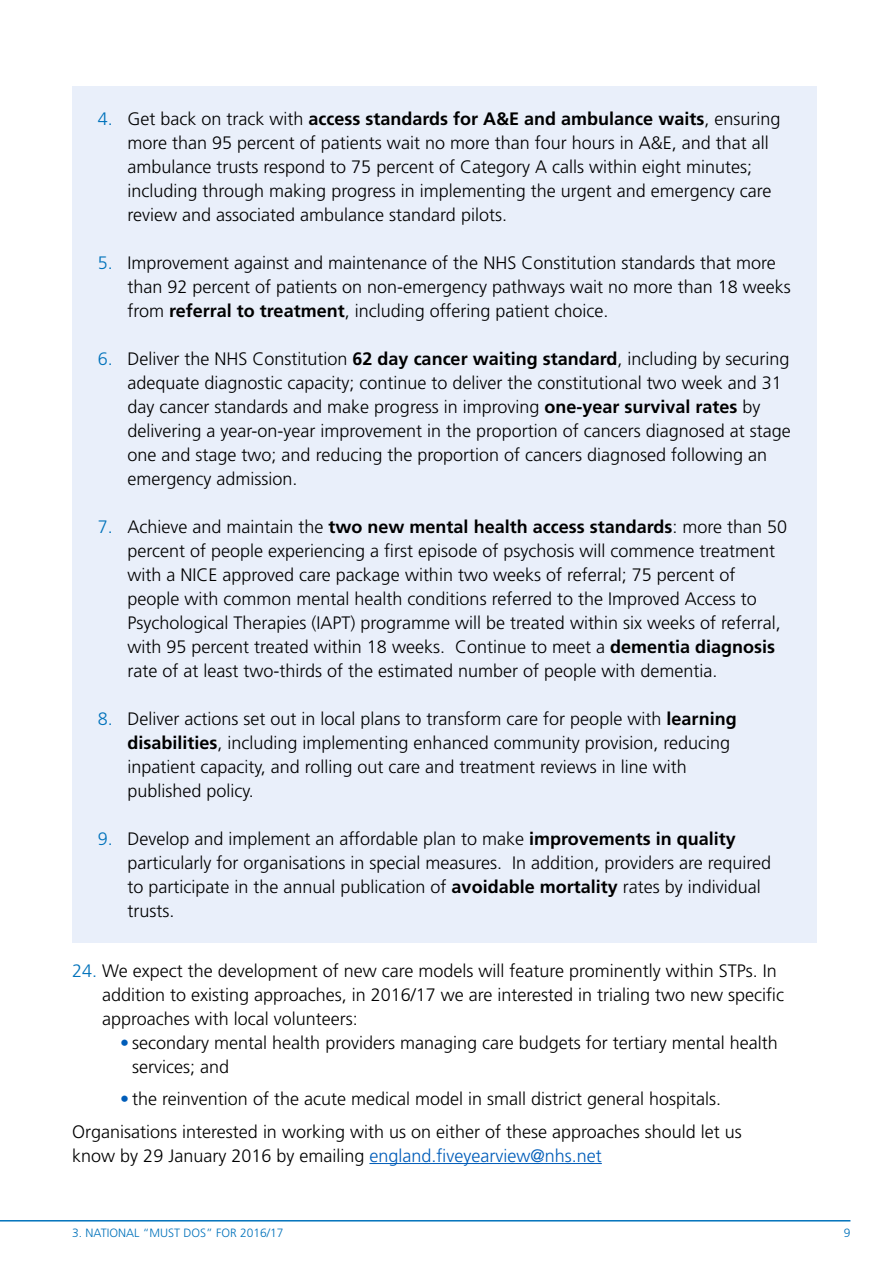
<style>
.page{position:relative;width:893px;height:1263px;background:#fff}
.page>*{position:absolute;margin:0;border:0;box-sizing:border-box;transform-origin:0 0}
.Main_doc_Body{font:300 18px/24px "Frutiger";color:#000}
.AB_Body{font:300 18px/24px "Frutiger";color:#000}
.t1{font:300 12px "Frutiger";color:#0072bb}
.s1{color:#0072bb}
.s2{font-weight:700}
.s3{color:#005db9}
</style>
<div class="page">
<hr style="left:0;top:1220px;width:850px;height:1px;background:#0072bb">
<div style="left:72px;top:86px;width:744px;height:856px;background:#e9effa"></div>
<hr style="left:369px;top:1163px;width:233px;height:1px;background:#005db9">
<p class="Main_doc_Body" style="left:128px;top:107px;width:654px;text-indent:-30px"><span class="s1">4.</span> Get back on track with <span class="s2">access standards for A&amp;E and ambulance waits</span>, ensuring more than 95 percent of patients wait no more than four hours in A&amp;E, and that all ambulance trusts respond to 75 percent of Category A calls within eight minutes; including through making progress in implementing the urgent and emergency care review and associated ambulance standard pilots.</p>
<p class="Main_doc_Body" style="left:128px;top:251px;width:665px;text-indent:-30px"><span class="s1">5.</span> Improvement against and maintenance of the NHS Constitution standards that more than 92 percent of patients on non-emergency pathways wait no more than 18 weeks from <span class="s2">referral to treatment</span>, including offering patient choice.</p>
<p class="Main_doc_Body" style="left:128px;top:347px;width:665px;text-indent:-30px"><span class="s1">6.</span> Deliver the NHS Constitution <span class="s2">62 day cancer waiting standard</span>, including by securing adequate diagnostic capacity; continue to deliver the constitutional two week and 31 day cancer standards and make progress in improving <span class="s2">one-year survival rates</span> by delivering a year-on-year improvement in the proportion of cancers diagnosed at stage one and stage two; and reducing the proportion of cancers diagnosed following an emergency admission.</p>
<p class="Main_doc_Body" style="left:128px;top:515px;width:661px;text-indent:-30px"><span class="s1">7.</span> Achieve and maintain the <span class="s2">two new mental health access standards</span>: more than 50 percent of people experiencing a first episode of psychosis will commence treatment with a NICE approved care package within two weeks of referral; 75 percent of people with common mental health conditions referred to the Improved Access to Psychological Therapies (IAPT) programme will be treated within six weeks of referral, with 95 percent treated within 18 weeks. Continue to meet a <span class="s2">dementia diagnosis </span>rate of at least two-thirds of the estimated number of people with dementia.</p>
<p class="Main_doc_Body" style="left:128px;top:707px;width:611px;text-indent:-30px"><span class="s1">8.</span> Deliver actions set out in local plans to transform care for people with <span class="s2">learning disabilities</span>, including implementing enhanced community provision, reducing inpatient capacity, and rolling out care and treatment reviews in line with published policy.</p>
<p class="Main_doc_Body" style="left:128px;top:827px;width:645px;text-indent:-30px"><span class="s1">9.</span> Develop and implement an affordable plan to make <span class="s2">improvements in quality </span>particularly for organisations in special measures. In addition, providers are required to participate in the annual publication of <span class="s2">avoidable mortality</span> rates by individual trusts.</p>
<p class="Main_doc_Body" style="left:102px;top:959px;width:684px;text-indent:-30px"><span class="s1">24.</span> We expect the development of new care models will feature prominently within STPs. In addition to existing approaches, in 2016/17 we are interested in trialing two new specific approaches with local volunteers:</p>
<p class="AB_Body" style="left:132px;top:1031px;width:647px;text-indent:-12px"><span class="s3">•</span> secondary mental health providers managing care budgets for tertiary mental health services; and</p>
<p class="AB_Body" style="left:120px;top:1087px;width:602px"><span class="s3">•</span> the reinvention of the acute medical model in small district general hospitals.</p>
<p class="Main_doc_Body" style="left:72px;top:1120px;width:671px">Organisations interested in working with us on either of these approaches should let us know by 29 January 2016 by emailing <span class="s3">england.fiveyearview@nhs.net</span></p>
<p class="t1" style="left:72px;top:1226px;width:213px">3. NATIONAL “MUST DOS” FOR 2016/17</p>
<p class="t1" style="left:844px;top:1226px;width:8px">9</p>
</div>
